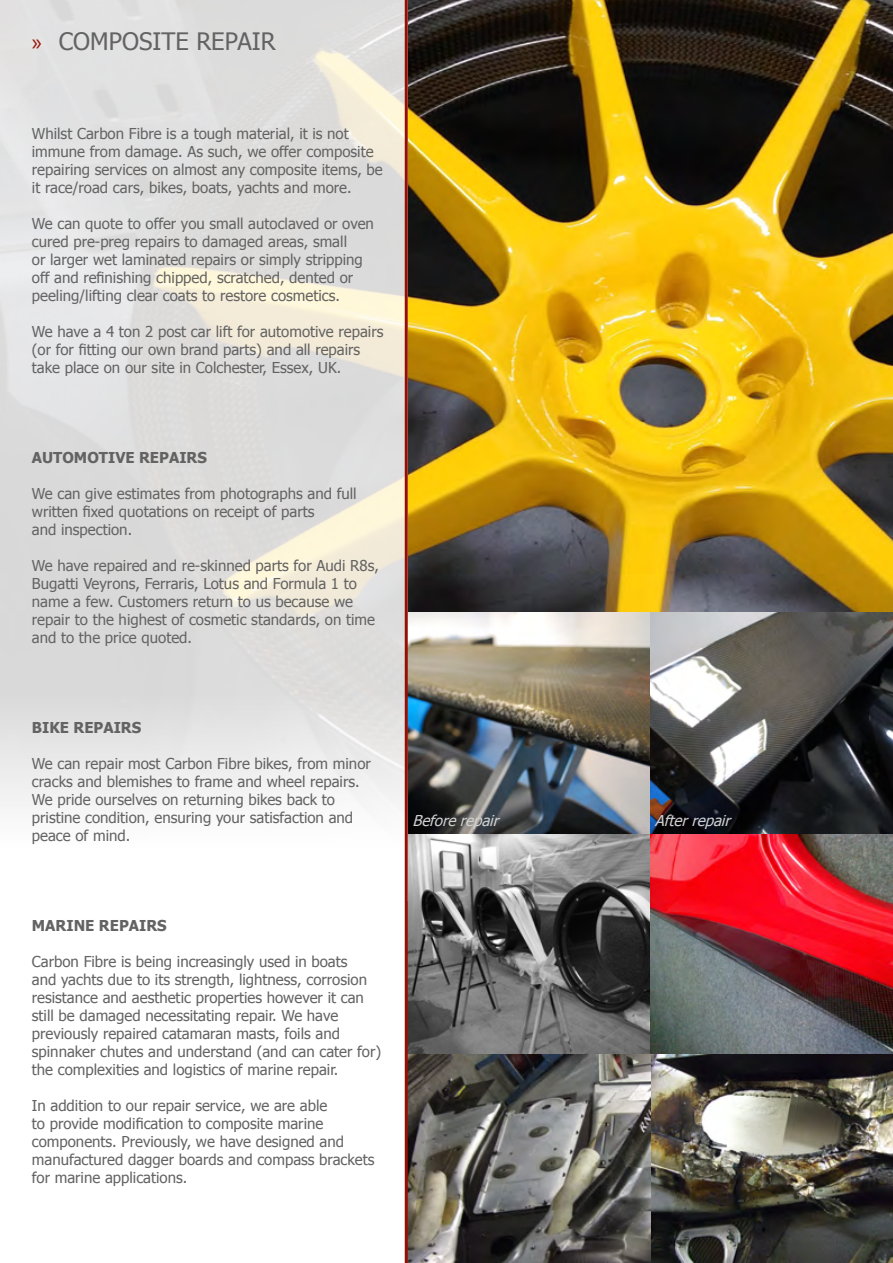
<style>
.page{position:relative;width:893px;height:1263px;background:#fff}
.page>*{position:absolute;margin:0;border:0;box-sizing:border-box;transform-origin:0 0}
.t1{font:24px "Tahoma";color:#646363}
.t2{font:15px/18px "Tahoma";color:#646363}
.t3{font:700 15px "Tahoma";color:#646363}
.t4{font:italic 15px "Tahoma";color:#d0d0d0}
.s1{font-family:"Myriad Pro";color:#951004}
</style>
<div class="page">
<img style="left:408px;top:0;width:485px;height:613px">
<svg style="left:0;top:0;width:405px;height:647px;background:#e1e0dd"></svg>
<img style="left:408px;top:613px;width:485px;height:650px">
<div style="left:0;top:647px;width:408px;height:253px;background:linear-gradient(to bottom,#d6d5d5,#fff)"></div>
<hr style="left:405px;top:0;width:3px;height:1263px;background:#951004">
<h1 class="t1" style="left:32px;top:25px;width:245px"><span class="s1">»</span> COMPOSITE REPAIR</h1>
<p class="t2" style="left:32px;top:124px;width:352px">Whilst Carbon Fibre is a tough material, it is not immune from damage. As such, we offer composite repairing services on almost any composite items, be it race/road cars, bikes, boats, yachts and more.</p>
<p class="t2" style="left:32px;top:214px;width:344px">We can quote to offer you small autoclaved or oven cured pre-preg repairs to damaged areas, small<br>or larger wet laminated repairs or simply stripping off and refinishing chipped, scratched, dented or peeling/lifting clear coats to restore cosmetics.</p>
<p class="t2" style="left:32px;top:322px;width:353px">We have a 4 ton 2 post car lift for automotive repairs (or for fitting our own brand parts) and all repairs take place on our site in Colchester, Essex, UK.</p>
<p class="t3" style="left:32px;top:447px;width:177px">AUTOMOTIVE REPAIRS</p>
<p class="t2" style="left:32px;top:484px;width:326px">We can give estimates from photographs and full written fixed quotations on receipt of parts<br>and inspection.</p>
<p class="t2" style="left:32px;top:556px;width:349px">We have repaired and re-skinned parts for Audi R8s, Bugatti Veyrons, Ferraris, Lotus and Formula 1 to name a few. Customers return to us because we repair to the highest of cosmetic standards, on time and to the price quoted.</p>
<p class="t3" style="left:32px;top:717px;width:111px">BIKE REPAIRS</p>
<p class="t2" style="left:32px;top:754px;width:340px">We can repair most Carbon Fibre bikes, from minor cracks and blemishes to frame and wheel repairs.<br>We pride ourselves on returning bikes back to pristine condition, ensuring your satisfaction and peace of mind.</p>
<p class="t4" style="left:412px;top:810px;width:92px">Beforerepair</p>
<p class="t4" style="left:655px;top:810px;width:82px">Afterrepair</p>
<p class="t3" style="left:32px;top:915px;width:136px">MARINE REPAIRS</p>
<p class="t2" style="left:32px;top:952px;width:351px">Carbon Fibre is being increasingly used in boats<br>and yachts due to its strength, lightness, corrosion resistance and aesthetic properties however it can still be damaged necessitating repair. We have previously repaired catamaran masts, foils and spinnaker chutes and understand (and can cater for) the complexities and logistics of marine repair.</p>
<p class="t2" style="left:32px;top:1096px;width:344px">In addition to our repair service, we are able<br>to provide modification to composite marine components. Previously, we have designed and manufactured dagger boards and compass brackets for marine applications.</p>
</div>
